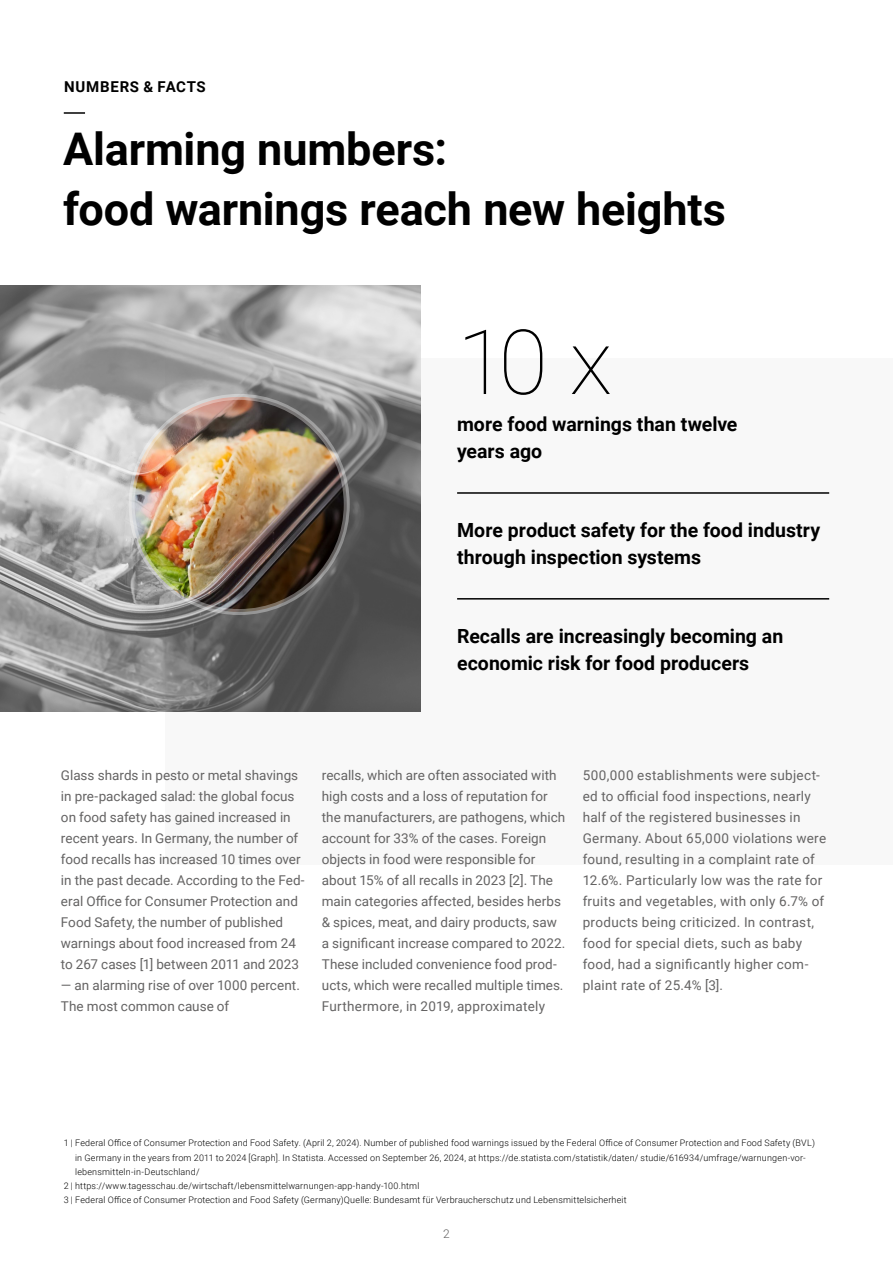
<style>
.page{position:relative;width:893px;height:1263px;background:#fff}
.page>*{position:absolute;margin:0;border:0;box-sizing:border-box;transform-origin:0 0}
.t1{font:100 90px "Roboto";color:#000}
.t2{font:700 45px "Roboto";letter-spacing:-.005em;color:#000}
.t3{font:700 19.5px/27px "Roboto";color:#000}
.t4{font:700 15px "Roboto";letter-spacing:.045em;color:#000}
.t5{font:13.5px/21px "Roboto";letter-spacing:.005em;color:#646363}
.t6{font:300 12px "Roboto";color:#646363}
.t7{font:300 9px/14.2px "Roboto";letter-spacing:.02em;color:#000}
</style>
<div class="page">
<hr style="left:64px;top:112px;width:21px;height:2px;background:#000">
<div style="left:166px;top:358px;width:727px;height:506px;background:#f8f8f8"></div>
<img style="left:0;top:285px;width:420px;height:426px">
<img style="left:132px;top:397px;width:215px;height:215px;border-radius:108px">
<div style="left:129px;top:394px;width:221px;height:221px;border:6px solid #fff;border-radius:50%"></div>
<hr style="left:457px;top:492px;width:372px;height:2px;background:#000">
<hr style="left:457px;top:598px;width:372px;height:1px;background:#000">
<p class="t4" style="left:64px;top:76px;width:143px">NUMBERS &amp; FACTS</p>
<p class="t2" style="left:63px;top:118px;width:385px">Alarming numbers:</p>
<p class="t2" style="left:63px;top:178px;width:664px">food warnings reach new heights</p>
<p class="t1" style="left:457px;top:299px;width:157px">10 x</p>
<p class="t3" style="left:457px;top:410px;width:282px">more food warnings than twelve years ago</p>
<p class="t3" style="left:457px;top:516px;width:365px">More product safety for the food industry through inspection systems</p>
<p class="t3" style="left:457px;top:622px;width:328px">Recalls are increasingly becoming an economic risk for food producers</p>
<p class="t5" style="left:61px;top:764px;width:245px">Glass shards in pesto or metal shavings in pre-packaged salad: the global focus on food safety has gained increased in recent years. In Germany, the number of food recalls has increased 10 times over in the past decade. According to the Fed&shy;eral Office for Consumer Protection and Food Safety, the number of published warnings about food increased from 24 to 267 cases [1] between 2011 and 2023</p>
<p class="t5" style="left:61px;top:974px;width:240px">— an alarming rise of over 1000 percent.<br>The most common cause of</p>
<p class="t5" style="left:322px;top:764px;width:245px">recalls, which are often associated with high costs and a loss of reputation for the manufacturers, are pathogens, which account for 33% of the cases. Foreign objects in food were responsible for about 15% of all recalls in 2023 [2]. The main categories affected, besides herbs &amp; spices, meat, and dairy products, saw a significant increase compared to 2022.<br>These included convenience food prod&shy;ucts, which were recalled multiple times.</p>
<p class="t5" style="left:322px;top:995px;width:225px">Furthermore, in 2019, approximately</p>
<p class="t5" style="left:583px;top:764px;width:245px">500,000 establishments were subject&shy;ed to official food inspections, nearly half of the registered businesses in Germany. About 65,000 violations were found, resulting in a complaint rate of 12.6%. Particularly low was the rate for fruits and vegetables, with only 6.7% of products being criticized. In contrast, food for special diets, such as baby food, had a significantly higher com&shy;plaint rate of 25.4% [3].</p>
<p class="t7" style="left:75px;top:1136px;width:741px;text-indent:-11px">1 | Federal Office of Consumer Protection and Food Safety. (April 2, 2024). Number of published food warnings issued by the Federal Office of Consumer Protection and Food Safety (BVL) in Germany in the years from 2011 to 2024 [Graph]. In Statista. Accessed on September 26, 2024, at https://de.statista.com/statistik/daten/ studie/616934/umfrage/warnungen-vor&shy;lebensmitteln-in-Deutschland/</p>
<p class="t7" style="left:64px;top:1178px;width:357px">2 | https://www.tagesschau.de/wirtschaft/lebensmittelwarnungen-app-handy-100.html</p>
<p class="t7" style="left:64px;top:1193px;width:564px">3 | Federal Office of Consumer Protection and Food Safety (Germany)Quelle: Bundesamt für Verbraucherschutz und Lebensmittelsicherheit</p>
<p class="t6" style="left:443px;top:1225px;width:8px">2</p>
</div>
